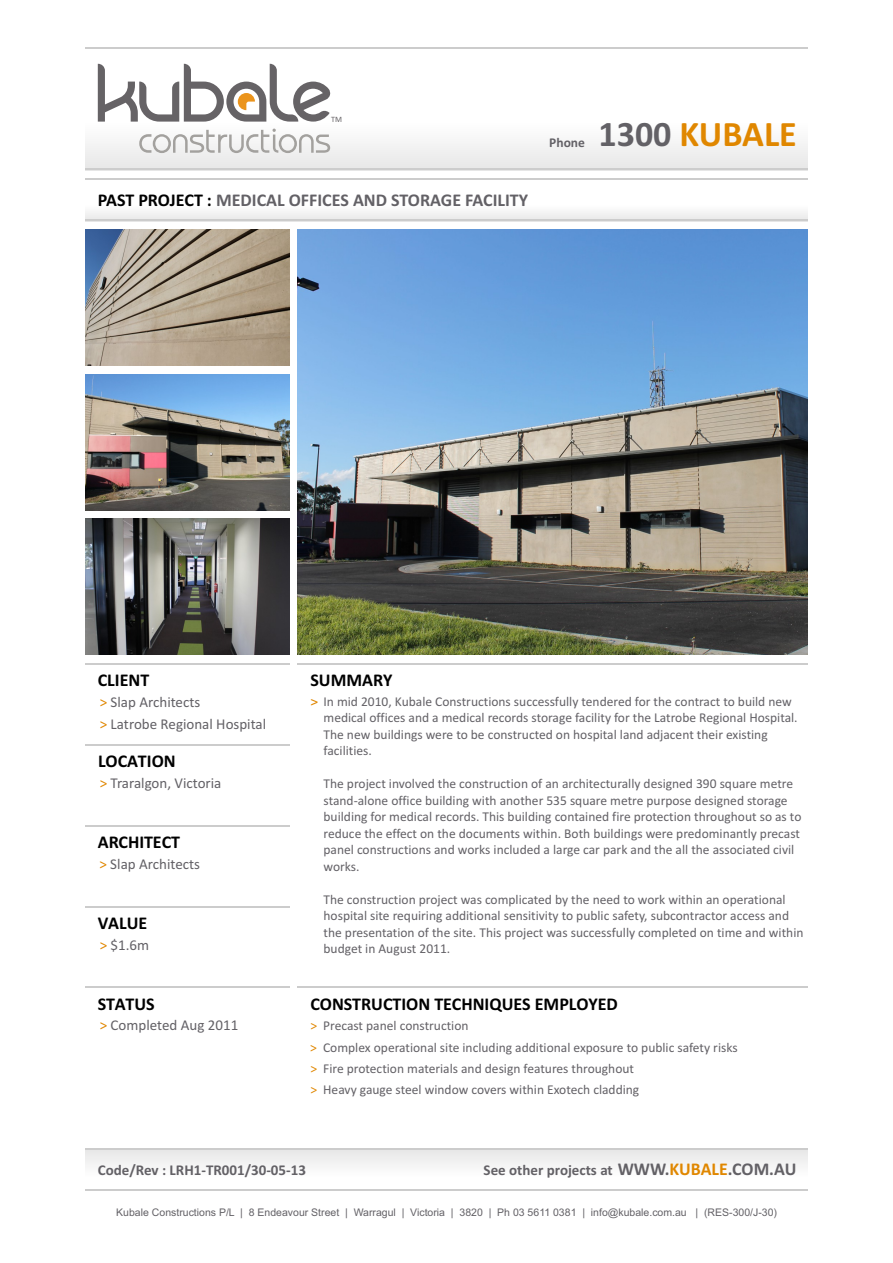
<style>
.page{position:relative;width:893px;height:1263px;background:#fff}
.page>*{position:absolute;margin:0;border:0;box-sizing:border-box;transform-origin:0 0}
.t1{font:700 36px "Calibri";color:#e08700}
.t2{font:700 18px "Calibri";color:#000}
.t3{font:700 18px "Calibri";color:#636166}
.t4{font:15px/21.3px "Calibri";color:#636166}
.t5{font:700 15px "Calibri";color:#636166}
.t6{font:13.5px/16.5px "Calibri";color:#636166}
.t7{font:700 13.5px "Calibri";color:#636166}
.t8{font:13.5px "Arial";color:#e08700}
.t9{font:10.5px "Arial";color:#636166}
.t10{font:8.1px "Calibri";color:#666366}
.s1{color:#000}
.s2{color:#636166}
.s3{color:#e08700}
</style>
<div class="page">
<div style="left:85px;top:1148px;width:723px;height:43px;background:linear-gradient(to bottom,#e8e8e8,#fff)"></div>
<div style="left:85px;top:47px;width:723px;height:123px;background:linear-gradient(to bottom,#fff,#f0f0f0)"></div>
<hr style="left:85px;top:47px;width:723px;height:1px;background:#ccc">
<hr style="left:85px;top:1148px;width:723px;height:2px;background:#ccc">
<hr style="left:85px;top:663px;width:204px;height:2px;background:#ccc">
<hr style="left:85px;top:744px;width:204px;height:2px;background:#ccc">
<hr style="left:85px;top:825px;width:204px;height:2px;background:#ccc">
<hr style="left:85px;top:906px;width:204px;height:1px;background:#ccc">
<hr style="left:85px;top:986px;width:204px;height:2px;background:#ccc">
<hr style="left:298px;top:986px;width:510px;height:2px;background:#ccc">
<hr style="left:298px;top:663px;width:510px;height:2px;background:#ccc">
<hr style="left:85px;top:1189px;width:723px;height:2px;background:#ccc">
<hr style="left:85px;top:168px;width:723px;height:2px;background:#ccc">
<svg style="left:139px;top:129px;width:191px;height:24px"></svg>
<svg style="left:98px;top:64px;width:232px;height:58px"></svg>
<div style="left:85px;top:179px;width:723px;height:42px;background:linear-gradient(to bottom,#fff,#f2f2f2)"></div>
<hr style="left:85px;top:179px;width:723px;height:1px;background:#ccc">
<hr style="left:85px;top:219px;width:723px;height:2px;background:#ccc">
<img style="left:85px;top:519px;width:204px;height:136px">
<img style="left:85px;top:230px;width:204px;height:136px">
<img style="left:298px;top:230px;width:510px;height:425px">
<img style="left:85px;top:374px;width:204px;height:136px">
<p class="t10" style="left:331px;top:115px;width:12px">TM</p>
<h2 class="t3" style="left:98px;top:192px;width:432px"><span class="s1">PAST PROJECT :</span> MEDICAL OFFICES AND STORAGE FACILITY</h2>
<p class="t7" style="left:549px;top:137px;width:37px">Phone</p>
<h1 class="t1" style="left:598px;top:119px;width:200px"><span class="s2">1300</span> KUBALE</h1>
<h2 class="t2" style="left:98px;top:673px;width:53px">CLIENT</h2>
<h2 class="t2" style="left:310px;top:673px;width:84px">SUMMARY</h2>
<p class="t4" style="left:100px;top:693px;width:168px"><span class="s3">&gt;</span> Slap Architects<br><span class="s3">&gt;</span> Latrobe Regional Hospital</p>
<h2 class="t2" style="left:98px;top:753px;width:79px">LOCATION</h2>
<p class="t4" style="left:100px;top:774px;width:123px"><span class="s3">&gt;</span> Traralgon, Victoria</p>
<h2 class="t2" style="left:98px;top:834px;width:84px">ARCHITECT</h2>
<p class="t4" style="left:99px;top:854px;width:102px"><span class="s3">&gt;</span> Slap Architects</p>
<h2 class="t2" style="left:98px;top:915px;width:51px">VALUE</h2>
<p class="t4" style="left:100px;top:935px;width:51px"><span class="s3">&gt;</span> $1.6m</p>
<p class="t6" style="left:324px;top:694px;width:476px">In mid 2010, Kubale Constructions successfully tendered for the contract to build new medical offices and a medical records storage facility for the Latrobe Regional Hospital.<br>The new buildings were to be constructed on hospital land adjacent their existing facilities.</p>
<p class="t6" style="left:324px;top:777px;width:479px">The project involved the construction of an architecturally designed 390 square metre stand-alone office building with another 535 square metre purpose designed storage building for medical records. This building contained fire protection throughout so as to reduce the effect on the documents within. Both buildings were predominantly precast panel constructions and works included a large car park and the all the associated civil works.</p>
<p class="t6" style="left:324px;top:892px;width:481px">The construction project was complicated by the need to work within an operational hospital site requiring additional sensitivity to public safety, subcontractor access and the presentation of the site. This project was successfully completed on time and within budget in August 2011.</p>
<p class="t8" style="left:310px;top:697px;width:9px">&gt;</p>
<h2 class="t2" style="left:98px;top:996px;width:58px">STATUS</h2>
<h2 class="t2" style="left:310px;top:996px;width:309px">CONSTRUCTION TECHNIQUES EMPLOYED</h2>
<p class="t4" style="left:100px;top:1016px;width:140px"><span class="s3">&gt;</span> Completed Aug 2011</p>
<p class="t6" style="left:310px;top:1019px;width:160px"><span class="s3">&gt;</span> Precast panel construction</p>
<p class="t6" style="left:310px;top:1038px;width:429px;line-height:21.3px"><span class="s3">&gt;</span> Complex operational site including additional exposure to public safety risks <span class="s3">&gt;</span> Fire protection materials and design features throughout<br><span class="s3">&gt;</span> Heavy gauge steel window covers within Exotech cladding</p>
<h2 class="t3" style="left:618px;top:1161px;width:180px">WWW.<span class="s3">KUBALE</span>.COM.AU</h2>
<p class="t5" style="left:98px;top:1163px;width:210px">Code/Rev : LRH1-TR001/30-05-13</p>
<p class="t5" style="left:484px;top:1163px;width:131px">See other projects at</p>
<p class="t9" style="left:116px;top:1208px;width:662px">Kubale Constructions P/L | 8 Endeavour Street | Warragul | Victoria | 3820 | Ph 03 5611 0381 | info@kubale.com.au | (RES-300/J-30)</p>
</div>
